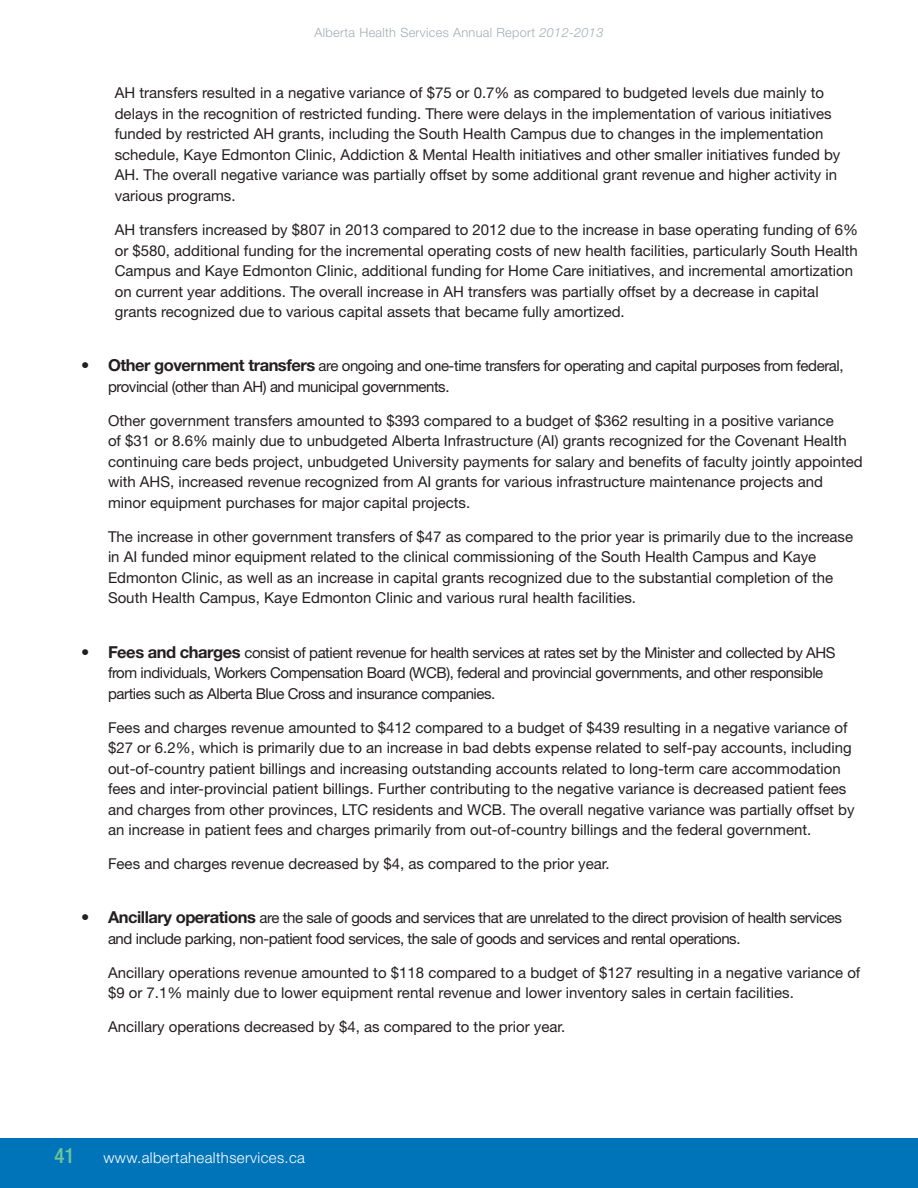
<style>
.page{position:relative;width:918px;height:1188px;background:#fff}
.page>*{position:absolute;margin:0;border:0;box-sizing:border-box;transform-origin:0 0}
.t1{font:500 condensed 21px "Helvetica Neue LT Std";color:#6ec598}
.t2{font:15px/20.5px "Helvetica Neue LT Std";color:#231f20}
.t3{font:15px/20.5px "Helvetica Neue LT Std";letter-spacing:-.03em;color:#231f20}
.t4{font:300 15px "Helvetica Neue LT Std";letter-spacing:.025em;color:#fff}
.t5{font:300 12.75px "Helvetica Neue LT Std";letter-spacing:.025em;color:#a6acb4}
.s1{font-style:italic}
.s2{font-weight:700;font-size:16.5px}
</style>
<div class="page">
<div style="left:0;top:1138px;width:918px;height:50px;background:#0074b9"></div>
<p class="t5" style="left:315px;top:25px;width:290px">Alberta Health Services Annual Report <span class="s1">2012-2013</span></p>
<p class="t2" style="left:115px;top:83px;width:727px">AH transfers resulted in a negative variance of $75 or 0.7% as compared to budgeted levels due mainly to delays in the recognition of restricted funding. There were delays in the implementation of various initiatives funded by restricted AH grants, including the South Health Campus due to changes in the implementation schedule, Kaye Edmonton Clinic, Addiction &amp; Mental Health initiatives and other smaller initiatives funded by AH. The overall negative variance was partially offset by some additional grant revenue and higher activity in various programs.</p>
<p class="t2" style="left:115px;top:219px;width:745px">AH transfers increased by $807 in 2013 compared to 2012 due to the increase in base operating funding of 6% or $580, additional funding for the incremental operating costs of new health facilities, particularly South Health Campus and Kaye Edmonton Clinic, additional funding for Home Care initiatives, and incremental amortization on current year additions. The overall increase in AH transfers was partially offset by a decrease in capital grants recognized due to various capital assets that became fully amortized.</p>
<p class="t3" style="left:108px;top:355px;width:737px;text-indent:-27px"><span class="s2">• Other government transfers</span> are ongoing and one-time transfers for operating and capital purposes from federal, provincial (other than AH) and municipal governments.</p>
<p class="t2" style="left:108px;top:410px;width:756px">Other government transfers amounted to $393 compared to a budget of $362 resulting in a positive variance<br>of $31 or 8.6% mainly due to unbudgeted Alberta Infrastructure (AI) grants recognized for the Covenant Health continuing care beds project, unbudgeted University payments for salary and benefits of faculty jointly appointed with AHS, increased revenue recognized from AI grants for various infrastructure maintenance projects and minor equipment purchases for major capital projects.</p>
<p class="t2" style="left:108px;top:526px;width:747px">The increase in other government transfers of $47 as compared to the prior year is primarily due to the increase in AI funded minor equipment related to the clinical commissioning of the South Health Campus and Kaye Edmonton Clinic, as well as an increase in capital grants recognized due to the substantial completion of the South Health Campus, Kaye Edmonton Clinic and various rural health facilities.</p>
<p class="t3" style="left:108px;top:642px;width:729px;text-indent:-27px"><span class="s2">• Fees and charges</span> consist of patient revenue for health services at rates set by the Minister and collected by AHS from individuals, Workers Compensation Board (WCB), federal and provincial governments, and other responsible parties such as Alberta Blue Cross and insurance companies.</p>
<p class="t2" style="left:108px;top:717px;width:748px">Fees and charges revenue amounted to $412 compared to a budget of $439 resulting in a negative variance of $27 or 6.2%, which is primarily due to an increase in bad debts expense related to self-pay accounts, including out-of-country patient billings and increasing outstanding accounts related to long-term care accommodation fees and inter-provincial patient billings. Further contributing to the negative variance is decreased patient fees and charges from other provinces, LTC residents and WCB. The overall negative variance was partially offset by an increase in patient fees and charges primarily from out-of-country billings and the federal government.</p>
<p class="t2" style="left:108px;top:853px;width:503px">Fees and charges revenue decreased by $4, as compared to the prior year.</p>
<p class="t3" style="left:108px;top:908px;width:736px;text-indent:-27px"><span class="s2">• Ancillary operations</span> are the sale of goods and services that are unrelated to the direct provision of health services and include parking, non-patient food services, the sale of goods and services and rental operations.</p>
<p class="t2" style="left:108px;top:962px;width:754px">Ancillary operations revenue amounted to $118 compared to a budget of $127 resulting in a negative variance of $9 or 7.1% mainly due to lower equipment rental revenue and lower inventory sales in certain facilities.</p>
<p class="t2" style="left:108px;top:1017px;width:459px">Ancillary operations decreased by $4, as compared to the prior year.</p>
<h1 class="t1" style="left:55px;top:1143px;width:22px">41</h1>
<p class="t4" style="left:104px;top:1149px;width:203px">www.albertahealthservices.ca</p>
</div>
